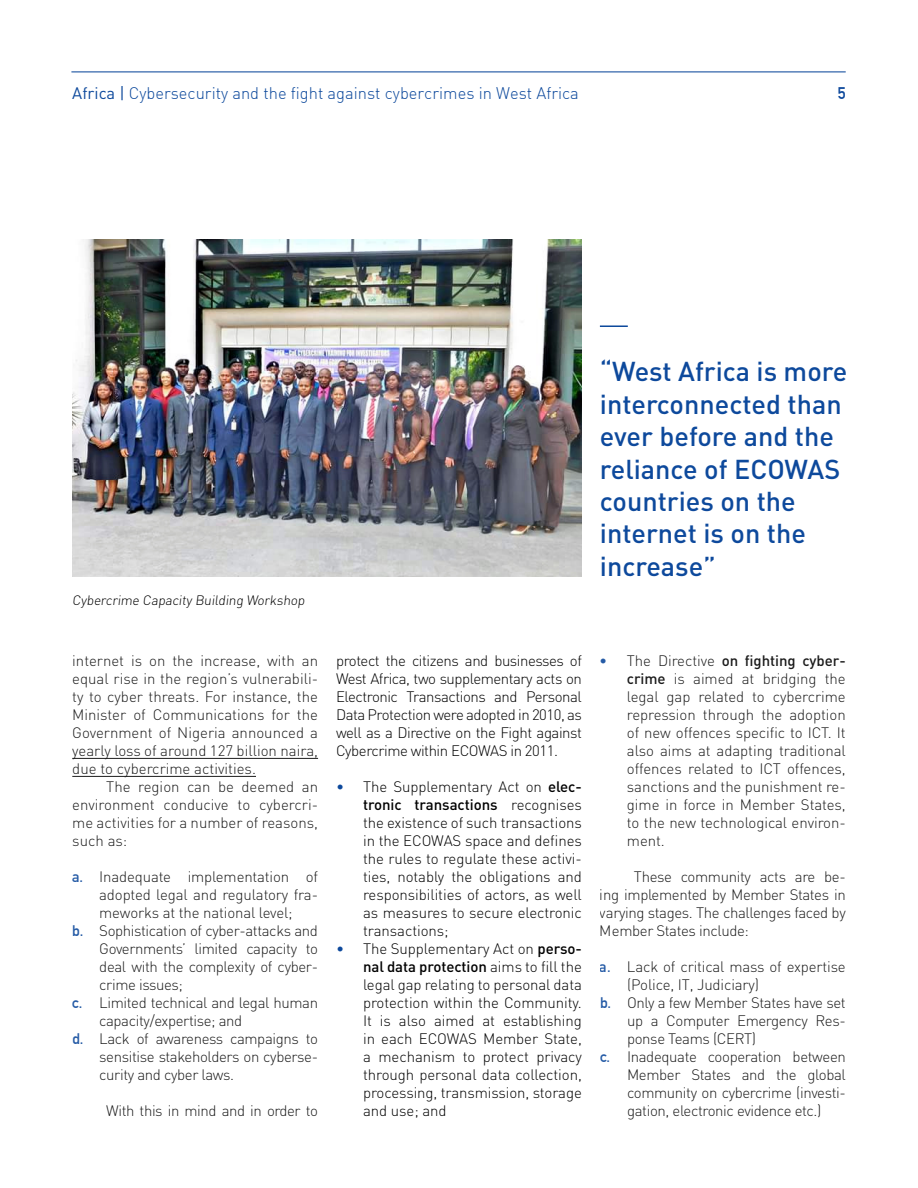
<style>
.page{position:relative;width:918px;height:1188px;background:#fff}
.page>*{position:absolute;margin:0;border:0;box-sizing:border-box;transform-origin:0 0}
.t1{font:500 27px/32.4px "DIN";color:#0d499c}
.t2{font:300 16.5px "DI Nbek";color:#0d499c}
.t3{font:700 16.5px "DIN Alternate";color:#0d499c}
.t4{font:300 15px/18px "DIN";letter-spacing:-.025em;color:#000;text-align:justify}
.t5{font:300 13.5px "DIN";color:#000}
.s1{font-family:"DIN";font-weight:400}
.s2{font-family:"DIN Alternate";font-weight:700;color:#0d499c}
.s3{color:#0d499c}
.s4{font-weight:500}
</style>
<div class="page">
<hr style="left:72px;top:758px;width:246px;height:1px;background:#000">
<hr style="left:72px;top:776px;width:184px;height:1px;background:#000">
<img style="left:72px;top:240px;width:510px;height:336px">
<hr style="left:71px;top:71px;width:775px;height:1px;background:#0d499c">
<hr style="left:600px;top:325px;width:28px;height:2px;background:#0d499c">
<p class="t2" style="left:72px;top:83px;width:508px"><span class="s1">Africa |</span> Cybersecurity and the fight against cybercrimes in West Africa</p>
<p class="t3" style="left:838px;top:80px;width:9px">5</p>
<p class="t5" style="left:72px;top:592px;width:236px">Cybercrime Capacity Building Workshop</p>
<h1 class="t1" style="left:600px;top:355px;width:249px">“West Africa is more interconnected than ever before and the reliance of ECOWAS countries on the internet is on the increase”</h1>
<p class="t4" style="left:72px;top:652px;width:247px">internet is on the increase, with an equal rise in the region’s vulnerabili&shy;ty to cyber threats. For instance, the Minister of Communications for the Government of Nigeria announced a yearly loss of around 127 billion naira, due to cybercrime activities.</p>
<p class="t4" style="left:72px;top:778px;width:247px;text-indent:34px">The region can be deemed an environment conducive to cybercri&shy;me activities for a number of reasons, such as:</p>
<p class="t4" style="left:72px;top:868px;width:247px"><span class="s2">a.</span> Inadequate implementation of</p>
<p class="t4" style="left:99px;top:886px;width:220px">adopted legal and regulatory fra-</p>
<p class="t4" style="left:99px;top:904px;width:195px">meworks at the national level;</p>
<p class="t4" style="left:72px;top:922px;width:247px"><span class="s2">b.</span> Sophistication of cyber-attacks and</p>
<p class="t4" style="left:99px;top:940px;width:220px">Governments’ limited capacity to</p>
<p class="t4" style="left:99px;top:958px;width:220px">deal with the complexity of cyber-</p>
<p class="t4" style="left:99px;top:976px;width:85px">crime issues;</p>
<p class="t4" style="left:72px;top:994px;width:247px"><span class="s2">c.</span> Limited technical and legal human</p>
<p class="t4" style="left:99px;top:1012px;width:145px">capacity/expertise; and</p>
<p class="t4" style="left:72px;top:1030px;width:247px"><span class="s2">d.</span> Lack of awareness campaigns to</p>
<p class="t4" style="left:99px;top:1048px;width:220px">sensitise stakeholders on cyberse-</p>
<p class="t4" style="left:99px;top:1066px;width:137px">curity and cyber laws.</p>
<p class="t4" style="left:106px;top:1102px;width:213px">With this in mind and in order to</p>
<p class="t4" style="left:336px;top:652px;width:247px">protect the citizens and businesses of West Africa, two supplementary acts on Electronic Transactions and Personal Data Protection were adopted in 2010, as well as a Directive on the Fight against Cybercrime within ECOWAS in 2011.</p>
<p class="t4" style="left:363px;top:778px;width:220px;text-indent:-27px"><span class="s3">•</span> The Supplementary Act on <span class="s4">elec&shy;tronic transactions</span> recognises the existence of such transactions in the ECOWAS space and defines the rules to regulate these activi&shy;ties, notably the obligations and responsibilities of actors, as well as measures to secure electronic transactions;</p>
<p class="t4" style="left:363px;top:940px;width:220px;text-indent:-27px"><span class="s3">•</span> The Supplementary Act on <span class="s4">perso&shy;nal data protection</span> aims to fill the legal gap relating to personal data protection within the Community.<br>It is also aimed at establishing in each ECOWAS Member State, a mechanism to protect privacy through personal data collection, processing, transmission, storage and use; and</p>
<p class="t4" style="left:627px;top:652px;width:220px;text-indent:-27px"><span class="s3">•</span> The Directive <span class="s4">on fighting cyber&shy;crime</span> is aimed at bridging the legal gap related to cybercrime repression through the adoption of new offences specific to ICT. It also aims at adapting traditional offences related to ICT offences, sanctions and the punishment re&shy;gime in force in Member States, to the new technological environ&shy;ment.</p>
<p class="t4" style="left:600px;top:868px;width:247px;text-indent:34px">These community acts are be&shy;ing implemented by Member States in varying stages. The challenges faced by Member States include:</p>
<p class="t4" style="left:600px;top:958px;width:247px"><span class="s2">a.</span> Lack of critical mass of expertise</p>
<p class="t4" style="left:627px;top:976px;width:134px">(Police, IT, Judiciary)</p>
<p class="t4" style="left:600px;top:994px;width:247px"><span class="s2">b.</span> Only a few Member States have set</p>
<p class="t4" style="left:627px;top:1012px;width:220px">up a Computer Emergency Res-</p>
<p class="t4" style="left:627px;top:1030px;width:131px">ponse Teams (CERT)</p>
<p class="t4" style="left:600px;top:1048px;width:247px"><span class="s2">c.</span> Inadequate cooperation between</p>
<p class="t4" style="left:627px;top:1066px;width:220px">Member States and the global</p>
<p class="t4" style="left:627px;top:1084px;width:220px">community on cybercrime (investi-</p>
<p class="t4" style="left:627px;top:1102px;width:196px">gation, electronic evidence etc.)</p>
</div>
